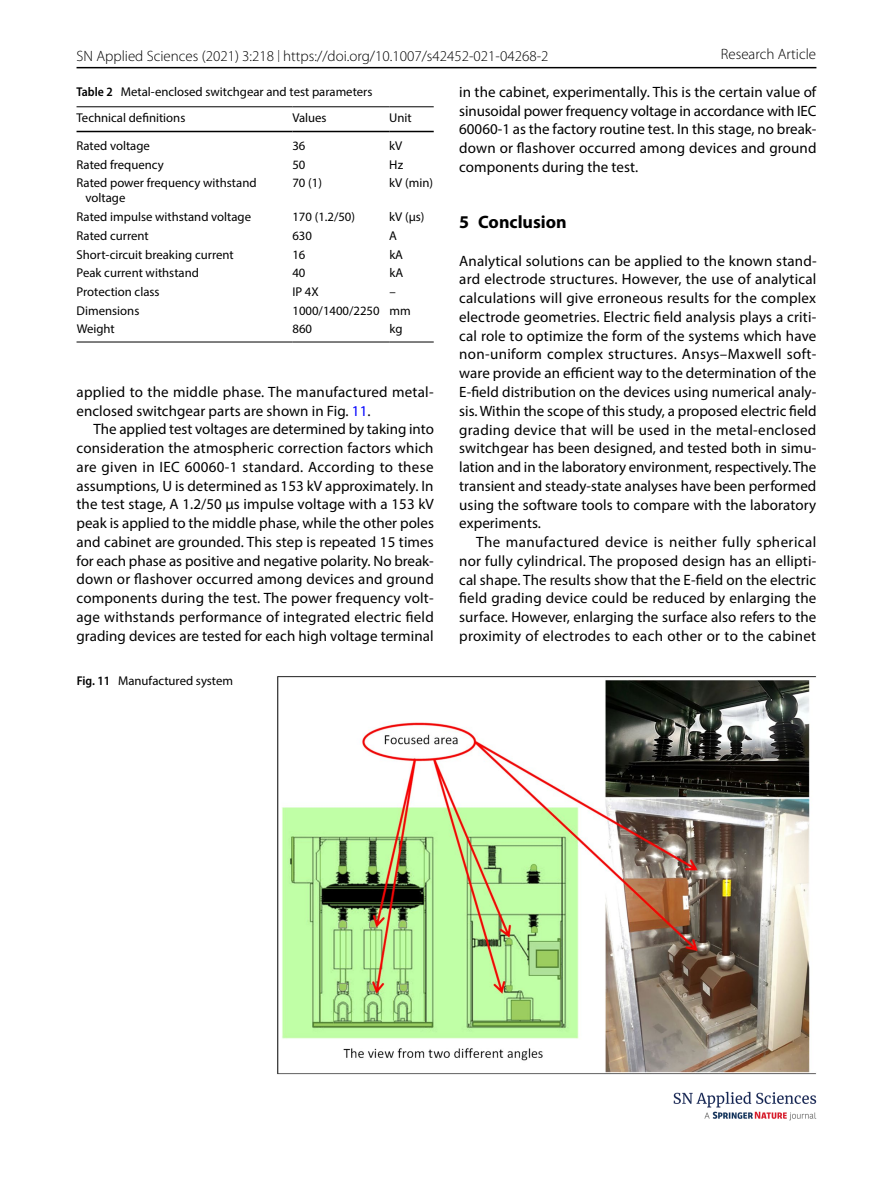
<style>
.page{position:relative;width:893px;height:1187px;background:#fff}
.page>*{position:absolute;margin:0;border:0;box-sizing:border-box;transform-origin:0 0}
.t1{font:700 18px "Myriad Pro";color:#000}
.t2{font:15px/18.8px "Myriad Pro";letter-spacing:.005em;color:#000;text-align:justify}
.t3{font:300 15px "Myriad Pro";color:#000}
.t4{font:12.75px/25.5px "Myriad Pro";color:#000}
.s1{font-size:12px}
.s2{font-weight:600;font-stretch:semi-condensed}
.s3{color:#00f}
</style>
<div class="page">
<hr style="left:77px;top:67px;width:739px;height:1px;background:#000">
<img style="left:673px;top:1091px;width:144px;height:29px">
<hr style="left:77px;top:106px;width:215px;height:1px;background:#000">
<hr style="left:77px;top:131px;width:215px;height:1px;background:#000">
<hr style="left:292px;top:106px;width:97px;height:1px;background:#000">
<hr style="left:292px;top:131px;width:97px;height:1px;background:#000">
<hr style="left:389px;top:106px;width:45px;height:1px;background:#000">
<hr style="left:389px;top:131px;width:45px;height:1px;background:#000">
<hr style="left:77px;top:341px;width:215px;height:1px;background:#000">
<hr style="left:292px;top:341px;width:97px;height:1px;background:#000">
<hr style="left:389px;top:341px;width:45px;height:1px;background:#000">
<img style="left:277px;top:676px;width:539px;height:397px">
<p class="t3" style="left:77px;top:47px;width:473px">SN Applied Sciences (2021) 3:218 <span class="s1">|</span> https://doi.org/10.1007/s42452-021-04268-2</p>
<p class="t3" style="left:721px;top:46px;width:97px">Research Article</p>
<p class="t4" style="left:77px;top:79px;width:297px"><span class="s2">Table 2</span> Metal-enclosed switchgear and test parameters<br>Technical definitions</p>
<p class="t4" style="left:292px;top:104px;width:36px">Values</p>
<p class="t4" style="left:389px;top:104px;width:24px">Unit</p>
<p class="t4" style="left:77px;top:133px;width:75px">Rated voltage</p>
<p class="t4" style="left:292px;top:133px;width:15px">36</p>
<p class="t4" style="left:389px;top:133px;width:15px">kV</p>
<p class="t4" style="left:77px;top:151px;width:89px">Rated frequency</p>
<p class="t4" style="left:292px;top:151px;width:15px">50</p>
<p class="t4" style="left:389px;top:151px;width:15px">Hz</p>
<p class="t4" style="left:86px;top:175px;width:173px;line-height:15px;text-indent:-9px">Rated power frequency withstand voltage</p>
<p class="t4" style="left:292px;top:170px;width:31px">70 (1)</p>
<p class="t4" style="left:389px;top:170px;width:45px">kV (min)</p>
<p class="t4" style="left:77px;top:204px;width:176px">Rated impulse withstand voltage</p>
<p class="t4" style="left:292px;top:204px;width:64px">170 (1.2/50)</p>
<p class="t4" style="left:389px;top:204px;width:37px">kV (μs)</p>
<p class="t4" style="left:77px;top:222px;width:74px">Rated current</p>
<p class="t4" style="left:292px;top:222px;width:21px">630</p>
<p class="t4" style="left:389px;top:222px;width:9px">A</p>
<p class="t4" style="left:77px;top:241px;width:159px">Short-circuit breaking current</p>
<p class="t4" style="left:292px;top:241px;width:15px">16</p>
<p class="t4" style="left:389px;top:241px;width:15px">kA</p>
<p class="t4" style="left:77px;top:260px;width:124px">Peak current withstand</p>
<p class="t4" style="left:292px;top:260px;width:15px">40</p>
<p class="t4" style="left:389px;top:260px;width:15px">kA</p>
<p class="t4" style="left:77px;top:279px;width:84px">Protection class</p>
<p class="t4" style="left:292px;top:279px;width:28px">IP 4X</p>
<p class="t4" style="left:389px;top:279px;width:8px">–</p>
<p class="t4" style="left:77px;top:297px;width:64px">Dimensions</p>
<p class="t4" style="left:292px;top:297px;width:120px">1000/1400/2250 mm</p>
<p class="t4" style="left:77px;top:316px;width:40px">Weight</p>
<p class="t4" style="left:292px;top:316px;width:21px">860</p>
<p class="t4" style="left:389px;top:316px;width:15px">kg</p>
<p class="t2" style="left:77px;top:382px;width:359px">applied to the middle phase. The manufactured metal&shy;enclosed switchgear parts are shown in Fig. <span class="s3">11</span>.</p>
<p class="t2" style="left:77px;top:419px;width:359px;text-indent:17px">The applied test voltages are determined by taking into consideration the atmospheric correction factors which are given in IEC 60060-1 standard. According to these assumptions, U is determined as 153 kV approximately. In the test stage, A 1.2/50 μs impulse voltage with a 153 kV peak is applied to the middle phase, while the other poles and cabinet are grounded. This step is repeated 15 times for each phase as positive and negative polarity. No break&shy;down or flashover occurred among devices and ground components during the test. The power frequency volt&shy;age withstands performance of integrated electric field grading devices are tested for each high voltage terminal</p>
<p class="t4" style="left:77px;top:668px;width:158px"><span class="s2">Fig. 11</span> Manufactured system</p>
<p class="t2" style="left:459px;top:82px;width:359px">in the cabinet, experimentally. This is the certain value of sinusoidal power frequency voltage in accordance with IEC 60060-1 as the factory routine test. In this stage, no break&shy;down or flashover occurred among devices and ground components during the test.</p>
<p class="t1" style="left:459px;top:210px;width:109px">5 Conclusion</p>
<p class="t2" style="left:459px;top:251px;width:359px">Analytical solutions can be applied to the known stand&shy;ard electrode structures. However, the use of analytical calculations will give erroneous results for the complex electrode geometries. Electric field analysis plays a criti&shy;cal role to optimize the form of the systems which have non-uniform complex structures. Ansys–Maxwell soft&shy;ware provide an efficient way to the determination of the E-field distribution on the devices using numerical analy&shy;sis. Within the scope of this study, a proposed electric field grading device that will be used in the metal-enclosed switchgear has been designed, and tested both in simu&shy;lation and in the laboratory environment, respectively. The transient and steady-state analyses have been performed using the software tools to compare with the laboratory experiments.</p>
<p class="t2" style="left:459px;top:532px;width:359px;text-indent:17px">The manufactured device is neither fully spherical nor fully cylindrical. The proposed design has an ellipti&shy;cal shape. The results show that the E-field on the electric field grading device could be reduced by enlarging the surface. However, enlarging the surface also refers to the proximity of electrodes to each other or to the cabinet</p>
</div>
